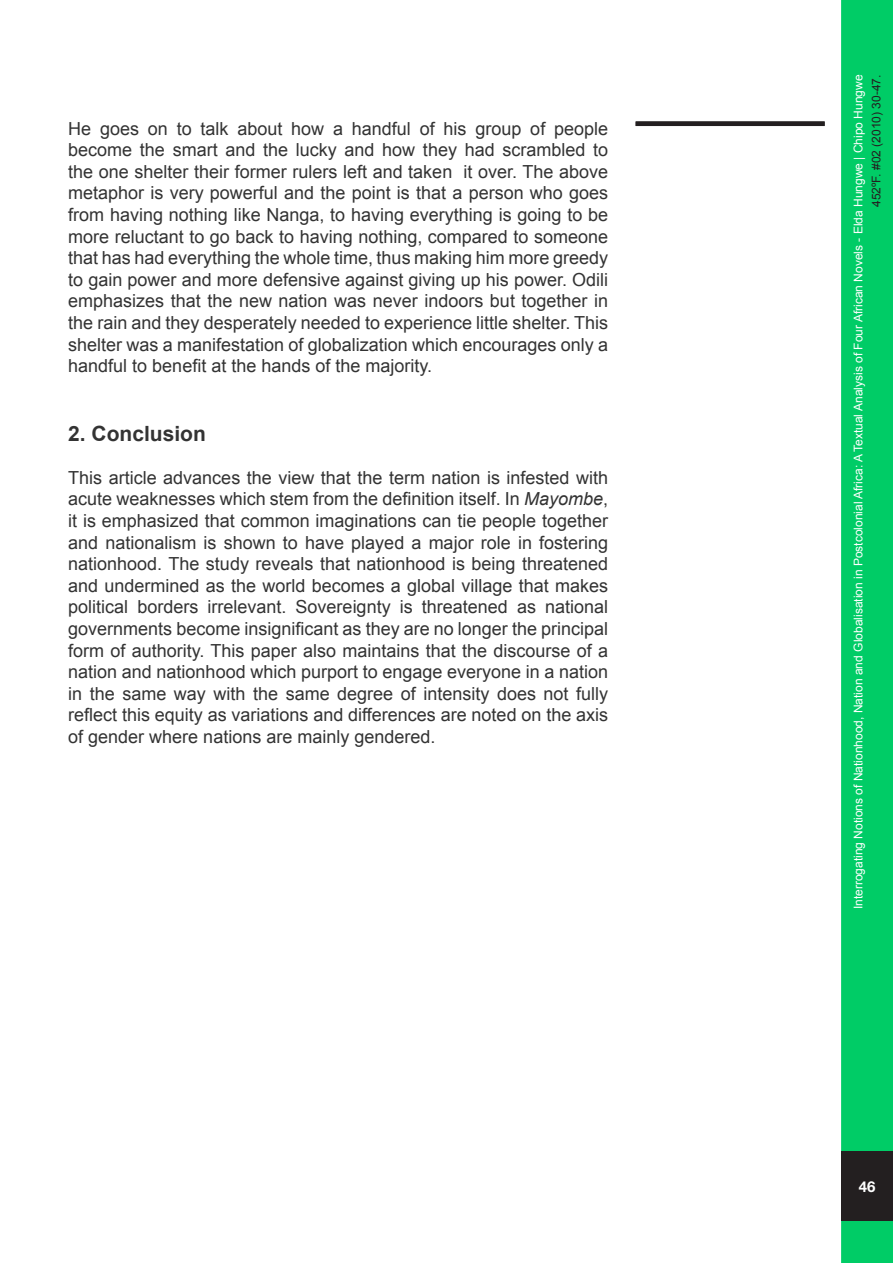
<style>
.page{position:relative;width:893px;height:1263px;background:#fff}
.page>*{position:absolute;margin:0;border:0;box-sizing:border-box;transform-origin:0 0}
.t1{font:700 21px "Arial";color:#333}
.t2{font:18px/21.6px "Arial";color:#333;text-align:justify}
.t3{font:700 15px "Helvetica Neue";color:#fff}
.t4{font:12px "Arial";color:#fff}
.t5{font:12px "Arial";color:#231f20}
.s1{font-style:italic}
</style>
<div class="page">
<div style="left:841px;top:0;width:52px;height:1263px;background:#0c6;border:3px solid #0c6"></div>
<div style="left:841px;top:1151px;width:52px;height:70px;background:#231f20"></div>
<div style="left:636px;top:121px;width:189px;height:5px;background:#231f20"></div>
<p class="t2" style="left:68px;top:118px;width:541px">He goes on to talk about how a handful of his group of people become the smart and the lucky and how they had scrambled to the one shelter their former rulers left and taken it over. The above metaphor is very powerful and the point is that a person who goes from having nothing like Nanga, to having everything is going to be more reluctant to go back to having nothing, compared to someone that has had everything the whole time, thus making him more greedy to gain power and more defensive against giving up his power. Odili emphasizes that the new nation was never indoors but together in the rain and they desperately needed to experience little shelter. This shelter was a manifestation of globalization which encourages only a handful to benefit at the hands of the majority.</p>
<p class="t1" style="left:68px;top:419px;width:139px">2. Conclusion</p>
<p class="t2" style="left:68px;top:467px;width:541px">This article advances the view that the term nation is infested with acute weaknesses which stem from the definition itself. In <span class="s1">Mayombe</span>, it is emphasized that common imaginations can tie people together and nationalism is shown to have played a major role in fostering nationhood. The study reveals that nationhood is being threatened and undermined as the world becomes a global village that makes political borders irrelevant. Sovereignty is threatened as national governments become insignificant as they are no longer the principal form of authority. This paper also maintains that the discourse of a nation and nationhood which purport to engage everyone in a nation in the same way with the same degree of intensity does not fully reflect this equity as variations and differences are noted on the axis of gender where nations are mainly gendered.</p>
<p class="t4" style="left:850px;top:909px;width:836px;rotate:-90deg">Interrogating Notions of Nationhood, Nation and Globalisation in Postcolonial Africa: A Textual Analysis of Four African Novels - Elda Hungwe | Chipo Hungwe</p>
<p class="t5" style="left:868px;top:207px;width:134px;rotate:-90deg">452ºF. #02 (2010) 30-47.</p>
<p class="t3" style="left:859px;top:1177px;width:18px">46</p>
</div>
